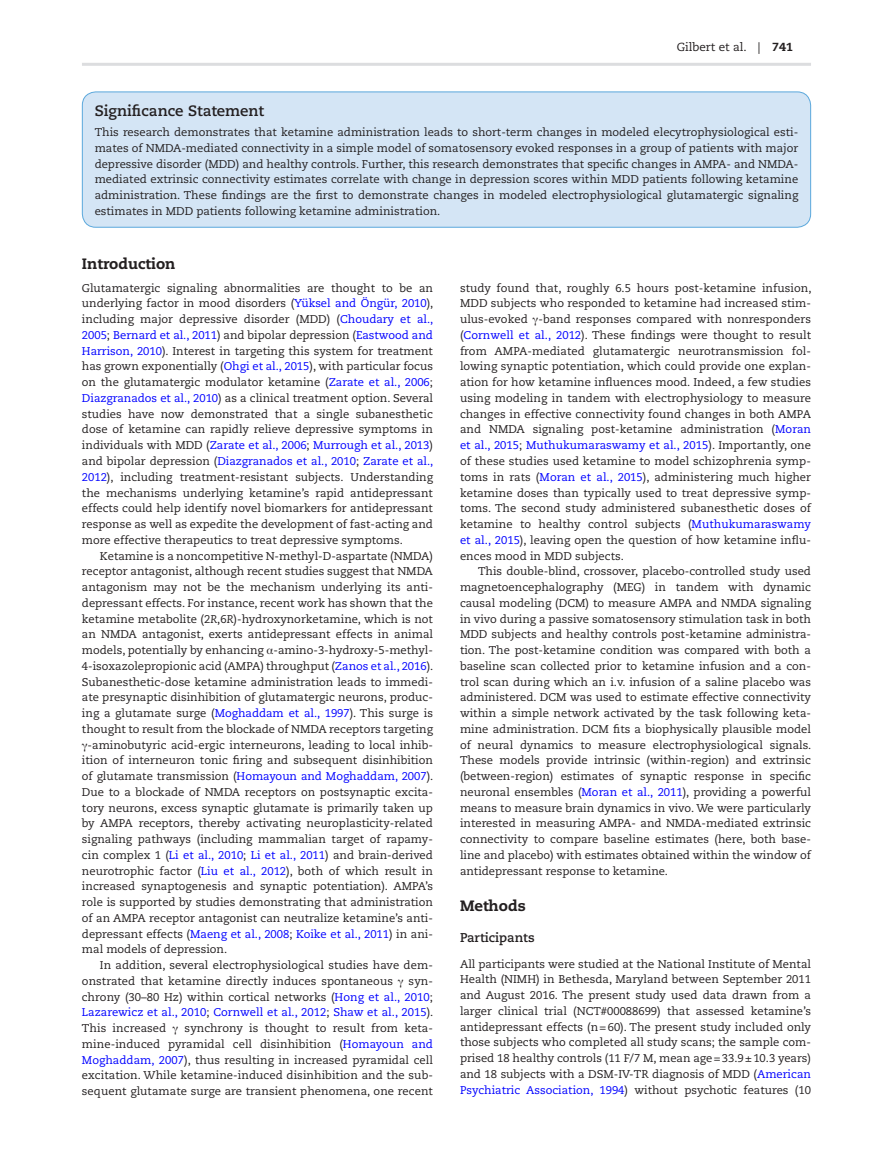
<style>
.page{position:relative;width:893px;height:1174px;background:#fff}
.page>*{position:absolute;margin:0;border:0;box-sizing:border-box;transform-origin:0 0}
.t1{font:700 15px "Caecilia LT Std";color:#231f20}
.t2{font:800 15px "Caecilia LT Std";color:#231f20}
.t3{font:700 12.75px "Caecilia LT Std";color:#231f20}
.t4{font:11.7px "Caecilia LT Std";color:#231f20}
.t5{font:11.25px/15.8px "Caecilia LT Std";color:#231f20;text-align:justify}
.s1{font-weight:800}
.s2{color:#00f}
.s3{font-style:italic}
.s4{font-family:"Gandhari Unicode"}
</style>
<div class="page">
<hr style="left:82px;top:63px;width:729px;height:3px;background:#dcdddf">
<div style="left:82px;top:92px;width:729px;height:135px;background:#d4e5f5;border-radius:14px"></div>
<div style="left:82px;top:91px;width:729px;height:137px;border:1px solid #5ba8dc;border-radius:14px"></div>
<p class="t4" style="left:677px;top:40px;width:118px">Gilbert et al. | <span class="s1">741</span></p>
<h1 class="t1" style="left:95px;top:102px;width:171px">Significance Statement</h1>
<p class="t5" style="left:95px;top:124px;width:705px">This research demonstrates that ketamine administration leads to short-term changes in modeled elecytrophysiological esti&shy;mates of NMDA-mediated connectivity in a simple model of somatosensory evoked responses in a group of patients with major depressive disorder (MDD) and healthy controls. Further, this research demonstrates that specific changes in AMPA- and NMDA&shy;mediated extrinsic connectivity estimates correlate with change in depression scores within MDD patients following ketamine administration. These findings are the first to demonstrate changes in modeled electrophysiological glutamatergic signaling estimates in MDD patients following ketamine administration.</p>
<h1 class="t2" style="left:82px;top:255px;width:95px">Introduction</h1>
<p class="t5" style="left:82px;top:280px;width:353px">Glutamatergic signaling abnormalities are thought to be an underlying factor in mood disorders (<span class="s2">Yüksel and Öngür, 2010</span>), including major depressive disorder (MDD) (<span class="s2">Choudary et al., 2005</span>; <span class="s2">Bernard et al., 2011</span>) and bipolar depression (<span class="s2">Eastwood and Harrison, 2010</span>). Interest in targeting this system for treatment has grown exponentially (<span class="s2">Ohgi et al., 2015</span>), with particular focus on the glutamatergic modulator ketamine (<span class="s2">Zarate et al., 2006</span>; <span class="s2">Diazgranados et al., 2010</span>) as a clinical treatment option. Several studies have now demonstrated that a single subanesthetic dose of ketamine can rapidly relieve depressive symptoms in individuals with MDD (<span class="s2">Zarate et al., 2006</span>; <span class="s2">Murrough et al., 2013</span>) and bipolar depression (<span class="s2">Diazgranados et al., 2010</span>; <span class="s2">Zarate et al., 2012</span>), including treatment-resistant subjects. Understanding the mechanisms underlying ketamine’s rapid antidepressant effects could help identify novel biomarkers for antidepressant response as well as expedite the development of fast-acting and more effective therapeutics to treat depressive symptoms.</p>
<p class="t5" style="left:82px;top:548px;width:353px;text-indent:18px">Ketamine is a noncompetitive N-methyl-D-aspartate (NMDA) receptor antagonist, although recent studies suggest that NMDA antagonism may not be the mechanism underlying its anti&shy;depressant effects. For instance, recent work has shown that the ketamine metabolite (2<span class="s3">R</span>,6<span class="s3">R</span>)-hydroxynorketamine, which is not an NMDA antagonist, exerts antidepressant effects in animal models, potentially by enhancing <span class="s4">α</span>-amino-3-hydroxy-5-methyl-4-isoxazolepropionic acid (AMPA) throughput (<span class="s2">Zanos et al., 2016</span>).<br>Subanesthetic-dose ketamine administration leads to immedi&shy;ate presynaptic disinhibition of glutamatergic neurons, produc&shy;ing a glutamate surge (<span class="s2">Moghaddam et al., 1997</span>). This surge is thought to result from the blockade of NMDA receptors targeting <span class="s4">γ</span>-aminobutyric acid-ergic interneurons, leading to local inhib&shy;ition of interneuron tonic firing and subsequent disinhibition of glutamate transmission (<span class="s2">Homayoun and Moghaddam, 2007</span>).<br>Due to a blockade of NMDA receptors on postsynaptic excita&shy;tory neurons, excess synaptic glutamate is primarily taken up by AMPA receptors, thereby activating neuroplasticity-related signaling pathways (including mammalian target of rapamy&shy;cin complex 1 (<span class="s2">Li et al., 2010</span>; <span class="s2">Li et al., 2011</span>) and brain-derived neurotrophic factor (<span class="s2">Liu et al., 2012</span>), both of which result in increased synaptogenesis and synaptic potentiation). AMPA’s role is supported by studies demonstrating that administration of an AMPA receptor antagonist can neutralize ketamine’s anti&shy;depressant effects (<span class="s2">Maeng et al., 2008</span>; <span class="s2">Koike et al., 2011</span>) in ani&shy;mal models of depression.</p>
<p class="t5" style="left:82px;top:957px;width:353px;text-indent:18px">In addition, several electrophysiological studies have dem&shy;onstrated that ketamine directly induces spontaneous <span class="s4">γ</span> syn&shy;chrony (30–80 Hz) within cortical networks (<span class="s2">Hong et al., 2010</span>; <span class="s2">Lazarewicz et al., 2010</span>; <span class="s2">Cornwell et al., 2012</span>; <span class="s2">Shaw et al., 2015</span>).<br>This increased <span class="s4">γ</span> synchrony is thought to result from keta&shy;mine-induced pyramidal cell disinhibition (<span class="s2">Homayoun and Moghaddam, 2007</span>), thus resulting in increased pyramidal cell excitation. While ketamine-induced disinhibition and the sub&shy;sequent glutamate surge are transient phenomena, one recent</p>
<p class="t5" style="left:460px;top:280px;width:353px">study found that, roughly 6.5 hours post-ketamine infusion, MDD subjects who responded to ketamine had increased stim&shy;ulus-evoked <span class="s4">γ</span>-band responses compared with nonresponders (<span class="s2">Cornwell et al., 2012</span>). These findings were thought to result from AMPA-mediated glutamatergic neurotransmission fol&shy;lowing synaptic potentiation, which could provide one explan&shy;ation for how ketamine influences mood. Indeed, a few studies using modeling in tandem with electrophysiology to measure changes in effective connectivity found changes in both AMPA and NMDA signaling post-ketamine administration (<span class="s2">Moran et al., 2015</span>; <span class="s2">Muthukumaraswamy et al., 2015</span>). Importantly, one of these studies used ketamine to model schizophrenia symp&shy;toms in rats (<span class="s2">Moran et al., 2015</span>), administering much higher ketamine doses than typically used to treat depressive symp&shy;toms. The second study administered subanesthetic doses of ketamine to healthy control subjects (<span class="s2">Muthukumaraswamy et al., 2015</span>), leaving open the question of how ketamine influ&shy;ences mood in MDD subjects.</p>
<p class="t5" style="left:460px;top:564px;width:353px;text-indent:18px">This double-blind, crossover, placebo-controlled study used magnetoencephalography (MEG) in tandem with dynamic causal modeling (DCM) to measure AMPA and NMDA signaling in vivo during a passive somatosensory stimulation task in both MDD subjects and healthy controls post-ketamine administra&shy;tion. The post-ketamine condition was compared with both a baseline scan collected prior to ketamine infusion and a con&shy;trol scan during which an i.v. infusion of a saline placebo was administered. DCM was used to estimate effective connectivity within a simple network activated by the task following keta&shy;mine administration. DCM fits a biophysically plausible model of neural dynamics to measure electrophysiological signals.<br>These models provide intrinsic (within-region) and extrinsic (between-region) estimates of synaptic response in specific neuronal ensembles (<span class="s2">Moran et al., 2011</span>), providing a powerful means to measure brain dynamics in vivo. We were particularly interested in measuring AMPA- and NMDA-mediated extrinsic connectivity to compare baseline estimates (here, both base&shy;line and placebo) with estimates obtained within the window of antidepressant response to ketamine.</p>
<h1 class="t2" style="left:460px;top:897px;width:67px">Methods</h1>
<p class="t3" style="left:460px;top:930px;width:76px">Participants</p>
<p class="t5" style="left:460px;top:956px;width:353px">All participants were studied at the National Institute of Mental Health (NIMH) in Bethesda, Maryland between September 2011 and August 2016. The present study used data drawn from a larger clinical trial (NCT#00088699) that assessed ketamine’s antidepressant effects (n=60). The present study included only those subjects who completed all study scans; the sample com&shy;prised 18 healthy controls (11 F/7 M, mean age=33.9±10.3 years) and 18 subjects with a DSM-IV-TR diagnosis of MDD (<span class="s2">American Psychiatric Association, 1994</span>) without psychotic features (10</p>
</div>
